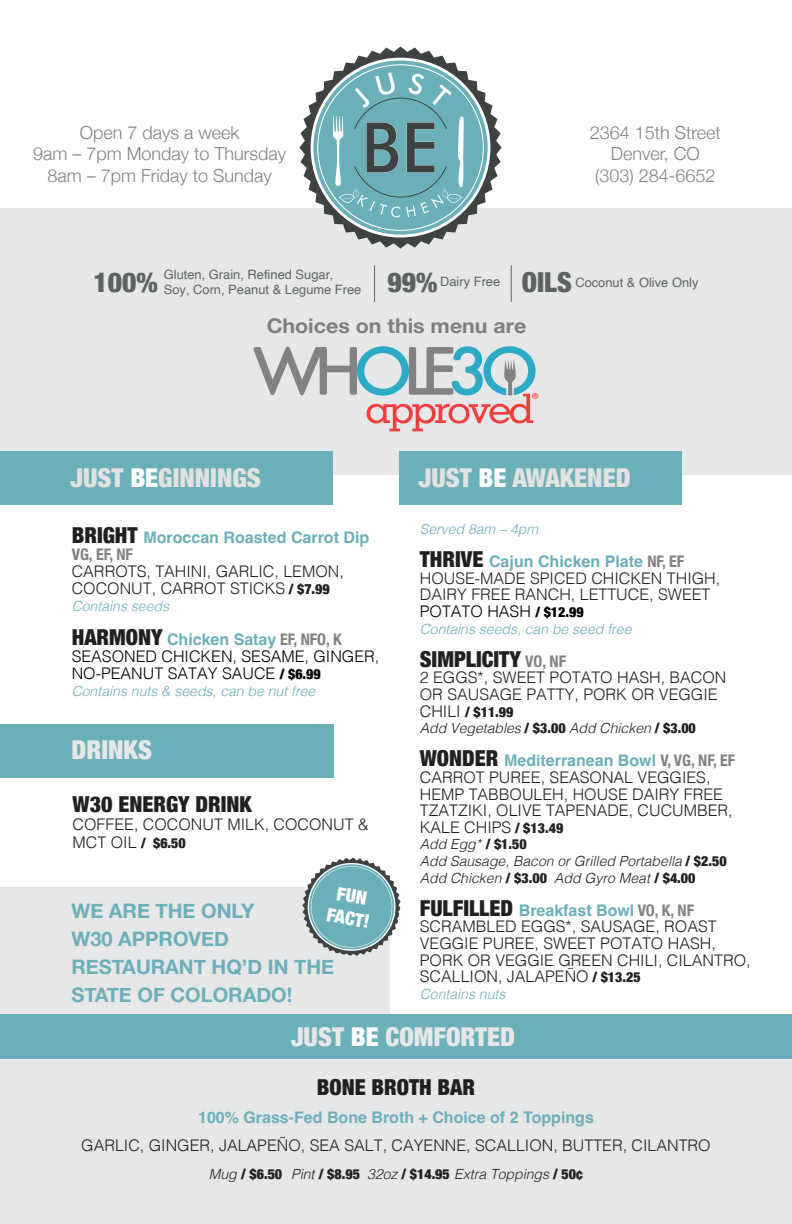
<style>
.page{position:relative;width:792px;height:1224px;background:#fff}
.page>*{position:absolute;margin:0;border:0;box-sizing:border-box;transform-origin:0 0}
.t1{font:900 condensed 27.4px "Helvetica Neue";color:#5f6263}
.t2{font:900 condensed 26px "Helvetica Neue";color:#e2e2e2}
.t3{font:900 condensed 26px "Helvetica Neue";color:#e6e7e8}
.t4{font:900 condensed 22px "Helvetica Neue";color:#221f1f}
.t5{font:700 20.2px "Helvetica Neue";color:#7f7f7f;scale:1.05 1}
.t6{font:700 20px/28px "Helvetica Neue";color:#6bafb9}
.t7{font:900 condensed 18.6px/22.2px "Helvetica Neue";color:#fff;text-align:center}
.t8{font:300 18px/21.6px "Helvetica Neue";color:#808284;text-align:center}
.t9{font:17.4px "Myriad Pro";color:#ef403c;scale:1.05 1}
.t10{font:300 16px/16.6px "Helvetica";color:#221f1f}
.t11{font:300 16px/17px "Helvetica";color:#000}
.t12{font:700 16px "Helvetica";color:#6bafb9}
.t13{font:700 condensed 16px "Helvetica Neue";color:#808284}
.t14{font:italic 300 14px/16.6px "Helvetica";color:#221f1f}
.t15{font:italic 300 14px "Helvetica";color:#6bafb9}
.t16{font:900 condensed 14px "Helvetica Neue";color:#221f1f}
.t17{font:12.8px/15.4px "Helvetica";color:#5f6263}
.s1{color:#fff}
.s2{font-family:"Helvetica Neue";font-weight:900;font-stretch:condensed;font-size:22px;color:#221f1f}
.s3{font-family:"Helvetica Neue";font-weight:900;font-stretch:condensed;font-size:14px}
.s4{font-weight:700;color:#6bafb9}
.s5{font-family:"Helvetica Neue";font-weight:700;font-stretch:condensed;color:#808284}
.s6{font-family:"Helvetica Neue";font-weight:900;font-stretch:condensed;font-size:22px}
.s7{color:#000}
.s8{font-family:"Helvetica Neue";font-weight:900;font-stretch:condensed;font-size:14px;color:#000}
.s9{font-weight:700;font-size:16px;color:#808284}
.s10{font-family:"Helvetica";font-weight:300;font-stretch:normal;font-size:16px}
.s11{font-family:"Helvetica Neue";font-weight:900;font-style:normal;font-stretch:condensed}
</style>
<div class="page">
<div style="left:0;top:887px;width:389px;height:223px;background:#e6e7e8"></div>
<div style="left:0;top:208px;width:792px;height:266px;background:#e6e7e8"></div>
<svg style="left:299px;top:47px;width:203px;height:202px"></svg>
<svg style="left:317px;top:64px;width:167px;height:167px"></svg>
<div style="left:0;top:451px;width:333px;height:54px;background:#6bafb9"></div>
<svg style="left:253px;top:346px;width:283px;height:85px"></svg>
<div style="left:399px;top:451px;width:282px;height:54px;background:#6bafb9"></div>
<div style="left:0;top:724px;width:334px;height:54px;background:#6bafb9"></div>
<div style="left:0;top:1036px;width:792px;height:188px;background:#e6e7e8"></div>
<div style="left:0;top:1014px;width:792px;height:45px;background:#6bafb9"></div>
<hr style="left:374px;top:265px;width:1px;height:37px;background:#5f6263">
<hr style="left:511px;top:265px;width:1px;height:37px;background:#5f6263">
<svg style="left:302px;top:857px;width:99px;height:99px"></svg>
<p class="t8" style="left:33px;top:123px;width:255px">Open 7 days a week<br>9am – 7pm Monday to Thursday<br>8am – 7pm Friday to Sunday</p>
<p class="t8" style="left:590px;top:123px;width:133px">2364 15th Street<br>Denver, CO (303) 284-6652</p>
<p class="t17" style="left:164px;top:268px;width:199px">Gluten, Grain, Refined Sugar,<br>Soy, Corn, Peanut &amp; Legume Free</p>
<h1 class="t1" style="left:94px;top:271px;width:66px">100%</h1>
<h1 class="t1" style="left:388px;top:271px;width:51px">99%</h1>
<h1 class="t1" style="left:522px;top:271px;width:51px">OILS</h1>
<p class="t17" style="left:440px;top:275px;width:62px">Dairy Free</p>
<p class="t17" style="left:575px;top:276px;width:125px">Coconut &amp; Olive Only</p>
<p class="t5" style="left:267px;top:314px;width:249px">Choices on this menu are</p>
<h2 class="t2" style="left:71px;top:467px;width:192px">JUST <span class="s1">BE</span>GINNINGS</h2>
<p class="t12" style="left:72px;top:532px;width:299px"><span class="s2">BRIGHT</span> Moroccan Roasted Carrot Dip</p>
<p class="t13" style="left:72px;top:549px;width:63px">VG, EF, NF</p>
<p class="t10" style="left:72px;top:563px;width:274px">CARROTS, TAHINI, GARLIC, LEMON,<br>COCONUT, CARROT STICKS <span class="s3">/ $7.99</span></p>
<p class="t15" style="left:72px;top:601px;width:99px">Contains seeds</p>
<p class="t11" style="left:72px;top:631px;width:309px"><span class="s2">HARMONY</span> <span class="s4">Chicken Satay</span> <span class="s5">EF, NFO, K<br></span>SEASONED CHICKEN, SESAME, GINGER,<br>NO-PEANUT SATAY SAUCE <span class="s3">/ $6.99</span></p>
<p class="t15" style="left:72px;top:686px;width:245px">Contains nuts &amp; seeds, can be nut free</p>
<h2 class="t3" style="left:72px;top:739px;width:82px">DRINKS</h2>
<h3 class="t4" style="left:73px;top:796px;width:180px">W30 ENERGY DRINK</h3>
<p class="t10" style="left:73px;top:816px;width:298px;line-height:18px">COFFEE, COCONUT MILK, COCONUT &amp;<br>MCT OIL <span class="s3">/ $6.50</span></p>
<p class="t7" style="left:333px;top:882px;width:44px;rotate:10deg">FUN<br>FACT!</p>
<p class="t6" style="left:72px;top:897px;width:264px">WE ARE THE ONLY<br>W30 APPROVED<br>RESTAURANT HQ’D IN THE<br>STATE OF COLORADO!</p>
<p class="t9" style="left:532px;top:393px;width:9px">®</p>
<h2 class="t2" style="left:419px;top:467px;width:213px">JUST <span class="s1">BE</span> AWAKENED</h2>
<p class="t15" style="left:420px;top:524px;width:120px">Served 8am – 4pm</p>
<p class="t10" style="left:420px;top:553px;width:302px"><span class="s6">THRIVE</span> <span class="s4">Cajun Chicken Plate</span> <span class="s5">NF, EF<br></span>HOUSE-MADE SPICED CHICKEN THIGH,<br>DAIRY FREE RANCH, LETTUCE, SWEET<br><span class="s7">POTATO HASH</span> <span class="s8">/ $12.99</span></p>
<p class="t15" style="left:420px;top:623px;width:213px">Contains seeds, can be seed free</p>
<h3 class="t4" style="left:420px;top:650px;width:148px">SIMPLICITY <span class="s9">VO, NF</span></h3>
<p class="t10" style="left:420px;top:670px;width:308px">2 EGGS*, SWEET POTATO HASH, BACON<br>OR SAUSAGE PATTY, PORK OR VEGGIE</p>
<p class="t16" style="left:420px;top:706px;width:95px"><span class="s10">CHILI</span> / $11.99</p>
<p class="t14" style="left:420px;top:721px;width:278px">Add Vegetables <span class="s11">/ $3.00</span> Add Chicken <span class="s11">/ $3.00</span></p>
<p class="t10" style="left:420px;top:753px;width:317px"><span class="s6">WONDER</span> <span class="s4">Mediterranean Bowl</span> <span class="s5">V, VG, NF, EF<br></span>CARROT PUREE, SEASONAL VEGGIES,<br>HEMP TABBOULEH, HOUSE DAIRY FREE<br>TZATZIKI, OLIVE TAPENADE, CUCUMBER,<br>KALE CHIPS <span class="s3">/ $13.49</span></p>
<p class="t14" style="left:420px;top:837px;width:308px">Add Egg* <span class="s11">/ $1.50<br></span>Add Sausage, Bacon or Grilled Portabella <span class="s11">/ $2.50<br></span>Add Chicken <span class="s11">/ $3.00</span> Add Gyro Meat <span class="s11">/ $4.00</span></p>
<p class="t10" style="left:420px;top:902px;width:332px"><span class="s6">FULFILLED</span> <span class="s4">Breakfast Bowl</span> <span class="s5">VO, K, NF </span>SCRAMBLED EGGS*, SAUSAGE, ROAST VEGGIE PUREE, SWEET POTATO HASH, PORK OR VEGGIE GREEN CHILI, CILANTRO, SCALLION, JALAPEÑO <span class="s3">/ $13.25</span></p>
<p class="t15" style="left:420px;top:989px;width:87px">Contains nuts</p>
<h2 class="t3" style="left:291px;top:1027px;width:225px">JUST <span class="s1">BE</span> COMFORTED</h2>
<h3 class="t4" style="left:317px;top:1078px;width:160px">BONE BROTH BAR</h3>
<p class="t12" style="left:198px;top:1111px;width:397px">100% Grass-Fed Bone Broth + Choice of 2 Toppings</p>
<p class="t10" style="left:81px;top:1137px;width:631px">GARLIC, GINGER, JALAPEÑO, SEA SALT, CAYENNE, SCALLION, BUTTER, CILANTRO</p>
<p class="t14" style="left:209px;top:1167px;width:376px">Mug <span class="s11">/ $6.50</span> Pint <span class="s11">/ $8.95</span> 32oz <span class="s11">/ $14.95</span> Extra Toppings <span class="s11">/ 50¢</span></p>
</div>
